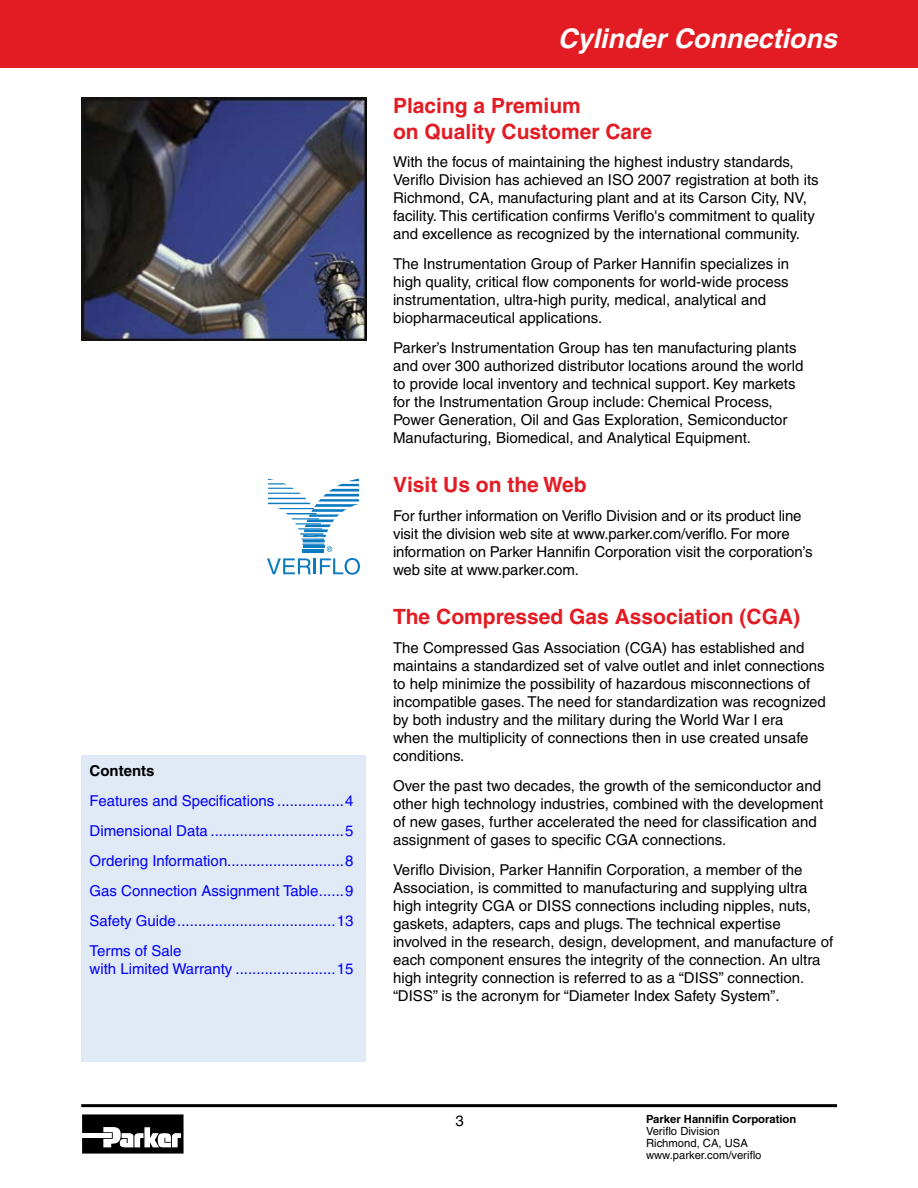
<style>
.page{position:relative;width:918px;height:1188px;background:#fff}
.page>*{position:absolute;margin:0;border:0;box-sizing:border-box;transform-origin:0 0}
.t1{font:italic 700 27px "Helvetica";color:#fff}
.t2{font:700 21px/25.2px "Helvetica";color:#e31b23}
.t3{font:15px/18px "Helvetica";color:#000}
.t4{font:15px/30px "Helvetica";color:#00f;text-align:justify}
.t5{font:700 15px "Helvetica";color:#000}
.t6{font:11.25px/12px "Helvetica";color:#000}
.t7{font:700 11.25px "Helvetica";color:#000}
</style>
<div class="page">
<div style="left:0;top:0;width:918px;height:68px;background:#e31b23"></div>
<hr style="left:81px;top:1104px;width:756px;height:3px;background:#000">
<svg style="left:82px;top:1114px;width:102px;height:40px"></svg>
<img style="left:81px;top:97px;width:286px;height:244px">
<svg style="left:267px;top:558px;width:93px;height:17px"></svg>
<svg style="left:268px;top:479px;width:91px;height:73px"></svg>
<div style="left:81px;top:756px;width:285px;height:306px;background:#e0e9f6"></div>
<p class="t5" style="left:90px;top:761px;width:66px">Contents</p>
<p class="t4" style="left:90px;top:786px;width:265px">Features and Specifications ................4<br>Dimensional Data ................................5<br>Ordering Information............................8<br>Gas Connection Assignment Table......9<br>Safety Guide......................................13<br>Terms of Sale</p>
<p class="t4" style="left:90px;top:954px;width:265px">with Limited Warranty ........................15</p>
<h1 class="t1" style="left:558px;top:22px;width:281px">Cylinder Connections</h1>
<h2 class="t2" style="left:393px;top:93px;width:261px">Placing a Premium<br>on Quality Customer Care</h2>
<p class="t3" style="left:393px;top:153px;width:427px">With the focus of maintaining the highest industry standards, Veriflo Division has achieved an ISO 2007 registration at both its Richmond, CA, manufacturing plant and at its Carson City, NV, facility. This certification confirms Veriflo's commitment to quality and excellence as recognized by the international community.</p>
<p class="t3" style="left:393px;top:255px;width:398px">The Instrumentation Group of Parker Hannifin specializes in high quality, critical flow components for world-wide process instrumentation, ultra-high purity, medical, analytical and biopharmaceutical applications.</p>
<p class="t3" style="left:393px;top:339px;width:412px">Parker’s Instrumentation Group has ten manufacturing plants and over 300 authorized distributor locations around the world to provide local inventory and technical support. Key markets for the Instrumentation Group include: Chemical Process, Power Generation, Oil and Gas Exploration, Semiconductor Manufacturing, Biomedical, and Analytical Equipment.</p>
<h2 class="t2" style="left:393px;top:472px;width:195px">Visit Us on the Web</h2>
<p class="t3" style="left:393px;top:507px;width:421px">For further information on Veriflo Division and or its product line visit the division web site at www.parker.com/veriflo. For more information on Parker Hannifin Corporation visit the corporation’s web site at www.parker.com.</p>
<h2 class="t2" style="left:393px;top:604px;width:409px">The Compressed Gas Association (CGA)</h2>
<p class="t3" style="left:393px;top:638px;width:434px">The Compressed Gas Association (CGA) has established and maintains a standardized set of valve outlet and inlet connections to help minimize the possibility of hazardous misconnections of incompatible gases. The need for standardization was recognized by both industry and the military during the World War I era<br>when the multiplicity of connections then in use created unsafe conditions.</p>
<p class="t3" style="left:393px;top:776px;width:432px">Over the past two decades, the growth of the semiconductor and other high technology industries, combined with the development of new gases, further accelerated the need for classification and assignment of gases to specific CGA connections.</p>
<p class="t3" style="left:393px;top:860px;width:442px">Veriflo Division, Parker Hannifin Corporation, a member of the Association, is committed to manufacturing and supplying ultra high integrity CGA or DISS connections including nipples, nuts, gaskets, adapters, caps and plugs. The technical expertise involved in the research, design, development, and manufacture of each component ensures the integrity of the connection. An ultra high integrity connection is referred to as a “DISS” connection. “DISS” is the acronym for “Diameter Index Safety System”.</p>
<p class="t3" style="left:456px;top:1112px;width:10px">3</p>
<p class="t7" style="left:646px;top:1112px;width:152px">Parker Hannifin Corporation</p>
<p class="t6" style="left:646px;top:1125px;width:117px">Veriflo Division<br>Richmond, CA, USA www.parker.com/veriflo</p>
</div>
